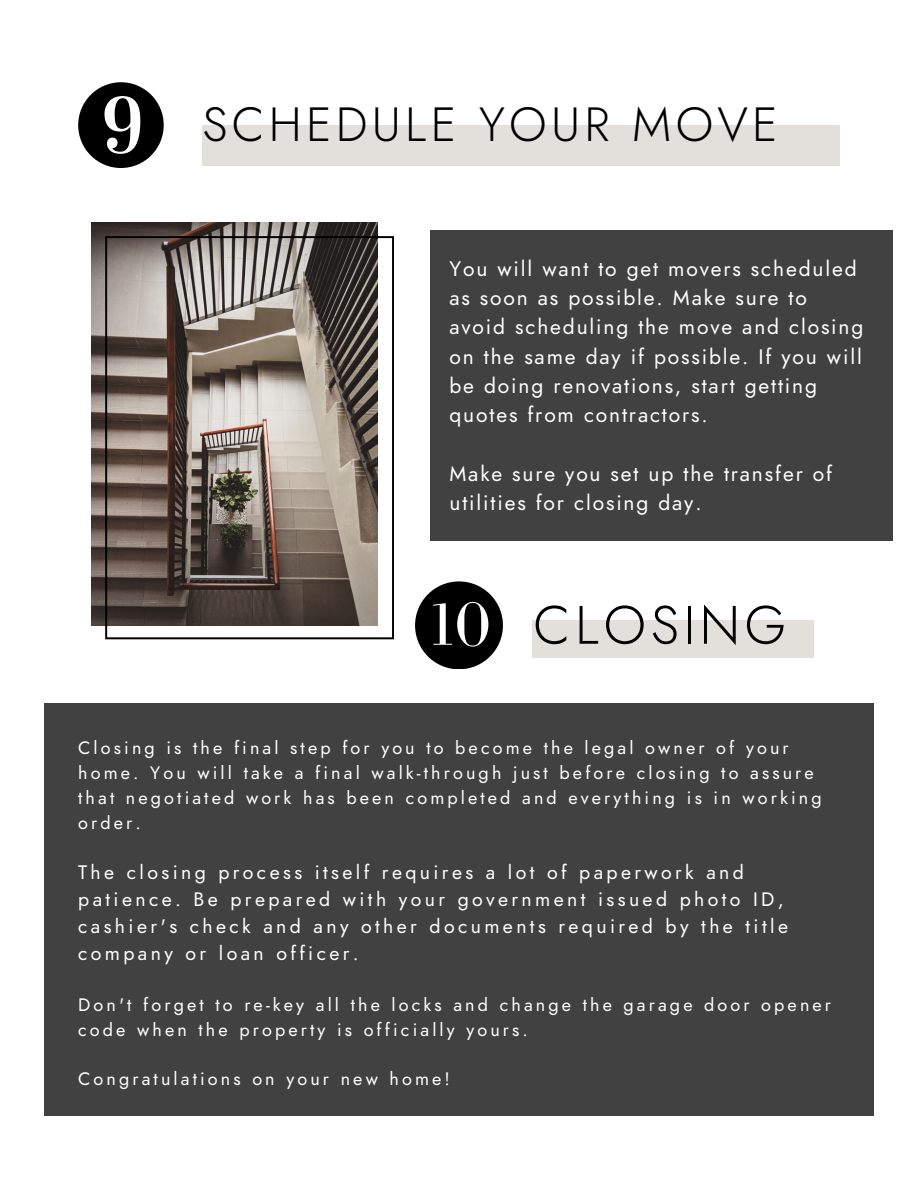
<style>
.page{position:relative;width:918px;height:1188px;background:#fff}
.page>*{position:absolute;margin:0;border:0;box-sizing:border-box;transform-origin:0 0}
.t1{font:300 54px "Jost";letter-spacing:.09em;color:#000}
.t2{font:300 48px "Jost";letter-spacing:.09em;color:#000}
.t3{font:21px/29.2px "Jost";letter-spacing:.09em;color:#fff}
.t4{font:19.5px/27px "Jost";letter-spacing:.175em;color:#fff}
.t5{font:18px/24.8px "Jost";letter-spacing:.175em;color:#fff}
.s1{font-family:"Bodoni FLF";font-weight:400;font-size:62.4px;color:#fff}
.s2{font-family:"Bodoni FLF";font-weight:400;font-size:65.25px;color:#fff}
</style>
<div class="page">
<img style="left:92px;top:223px;width:286px;height:402px">
<svg style="left:105px;top:236px;width:289px;height:403px;background:#847a73"></svg>
<div style="left:430px;top:231px;width:463px;height:310px;background:#414141"></div>
<div style="left:202px;top:125px;width:638px;height:41px;background:#e3e0dc"></div>
<div style="left:45px;top:703px;width:829px;height:413px;background:#414141"></div>
<div style="left:533px;top:621px;width:281px;height:37px;background:#e3e0dc"></div>
<svg style="left:78px;top:82px;width:86px;height:86px"></svg>
<div style="left:415px;top:581px;width:88px;height:88px;background:#000;border-radius:50%"></div>
<h2 class="t2" style="left:202px;top:92px;width:577px">SCHEDULE YOUR MOVE</h2>
<p class="t3" style="left:449px;top:254px;width:415px">You will want to get movers scheduled as soon as possible. Make sure to avoid scheduling the move and closing on the same day if possible. If you will be doing renovations, start getting quotes from contractors.</p>
<p class="t3" style="left:449px;top:459px;width:384px">Make sure you set up the transfer of utilities for closing day.</p>
<h1 class="t1" style="left:425px;top:588px;width:363px"><span class="s1">1</span><span class="s2">0</span> CLOSING</h1>
<p class="t5" style="left:78px;top:736px;width:745px">Closing is the final step for you to become the legal owner of your home. You will take a final walk-through just before closing to assure that negotiated work has been completed and everything is in working order.</p>
<p class="t4" style="left:78px;top:859px;width:711px">The closing process itself requires a lot of paperwork and patience. Be prepared with your government issued photo ID, cashier's check and any other documents required by the title company or loan officer.</p>
<p class="t5" style="left:78px;top:992px;width:754px">Don't forget to re-key all the locks and change the garage door opener code when the property is officially yours.</p>
<p class="t5" style="left:78px;top:1067px;width:373px">Congratulations on your new home!</p>
</div>
